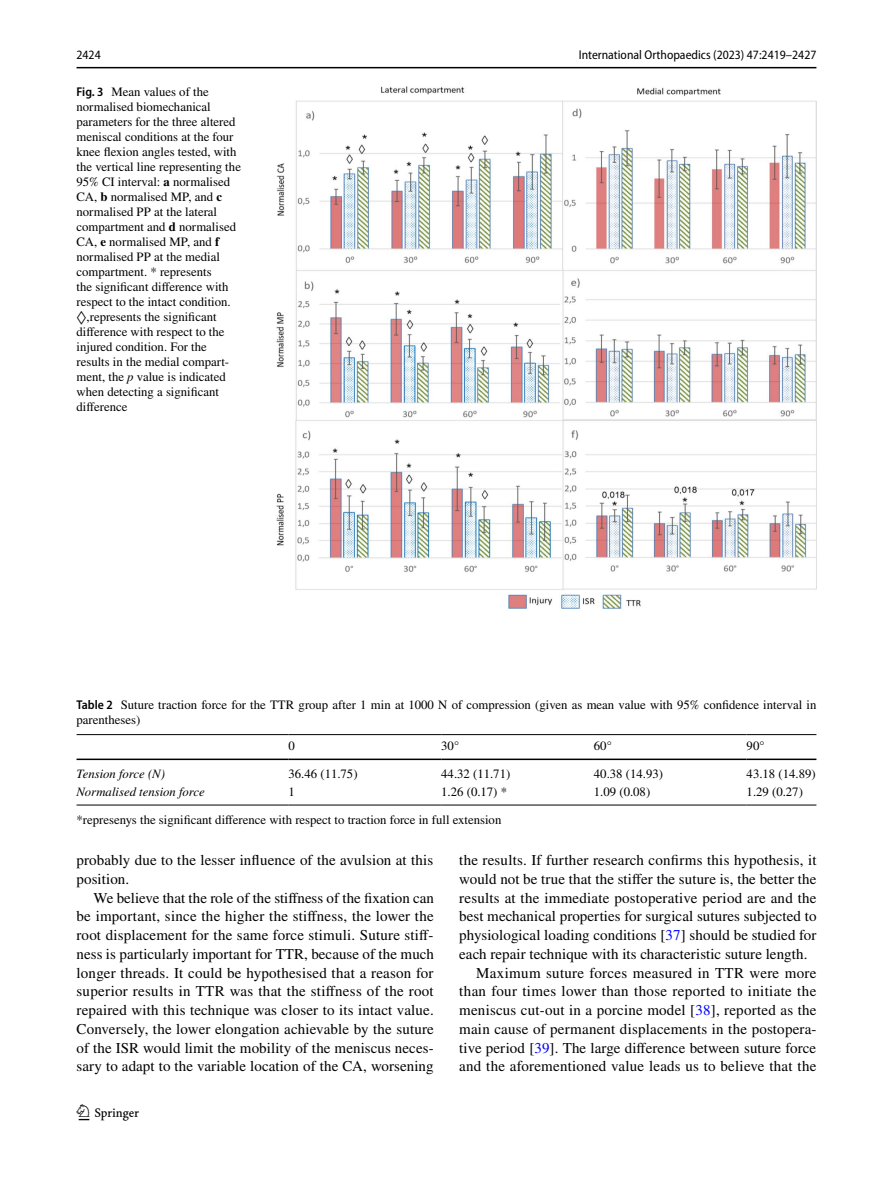
<style>
.page{position:relative;width:893px;height:1187px;background:#fff}
.page>*{position:absolute;margin:0;border:0;box-sizing:border-box;transform-origin:0 0}
.t1{font:22.5px "Springnew Regular 2";color:#000}
.t2{font:15px/18.8px "STIX";letter-spacing:.01em;color:#000}
.t3{font:12.75px/15px "STIX";color:#000}
.t4{font:semi-condensed 12.75px "Myriad Pro";color:#000}
.t5{font:italic 12.75px "STIX";color:#000}
.s1{font-family:"Myriad Pro";font-weight:600;font-stretch:semi-condensed}
.s2{font-weight:700}
.s3{font-style:italic}
.s4{color:#00f}
</style>
<div class="page">
<hr style="left:77px;top:67px;width:739px;height:1px;background:#000">
<img style="left:276px;top:87px;width:540px;height:521px">
<hr style="left:77px;top:734px;width:212px;height:1px;background:#000">
<hr style="left:77px;top:758px;width:212px;height:2px;background:#000">
<hr style="left:289px;top:734px;width:152px;height:1px;background:#000">
<hr style="left:289px;top:758px;width:152px;height:2px;background:#000">
<hr style="left:441px;top:734px;width:153px;height:1px;background:#000">
<hr style="left:441px;top:758px;width:153px;height:2px;background:#000">
<hr style="left:594px;top:734px;width:153px;height:1px;background:#000">
<hr style="left:594px;top:758px;width:153px;height:2px;background:#000">
<hr style="left:747px;top:734px;width:69px;height:1px;background:#000">
<hr style="left:747px;top:758px;width:69px;height:2px;background:#000">
<hr style="left:77px;top:804px;width:212px;height:1px;background:#000">
<hr style="left:289px;top:804px;width:152px;height:1px;background:#000">
<hr style="left:441px;top:804px;width:153px;height:1px;background:#000">
<hr style="left:594px;top:804px;width:153px;height:1px;background:#000">
<hr style="left:747px;top:804px;width:69px;height:1px;background:#000">
<p class="t4" style="left:77px;top:48px;width:26px">2424</p>
<p class="t4" style="left:579px;top:48px;width:239px">International Orthopaedics (2023) 47:2419–2427</p>
<p class="t3" style="left:77px;top:85px;width:166px"><span class="s1">Fig. 3</span> Mean values of the normalised biomechanical parameters for the three altered meniscal conditions at the four knee flexion angles tested, with the vertical line representing the<br>95% CI interval: <span class="s2">a</span> normalised<br>CA, <span class="s2">b</span> normalised MP, and <span class="s2">c </span>normalised PP at the lateral compartment and <span class="s2">d</span> normalised<br>CA, <span class="s2">e</span> normalised MP, and <span class="s2">f </span>normalised PP at the medial compartment. * represents<br>the significant difference with respect to the intact condition. ◊,represents the significant difference with respect to the injured condition. For the results in the medial compart&shy;ment, the <span class="s3">p</span> value is indicated when detecting a significant difference</p>
<p class="t3" style="left:77px;top:698px;width:741px"><span class="s1">Table 2</span> Suture traction force for the TTR group after 1 min at 1000 N of compression (given as mean value with 95% confidence interval in parentheses)</p>
<p class="t3" style="left:289px;top:738px;width:8px">0</p>
<p class="t3" style="left:441px;top:738px;width:19px">30°</p>
<p class="t3" style="left:594px;top:738px;width:19px">60°</p>
<p class="t3" style="left:747px;top:738px;width:19px">90°</p>
<p class="t5" style="left:77px;top:764px;width:90px">Tension force (N)</p>
<p class="t3" style="left:289px;top:766px;width:71px">36.46 (11.75)</p>
<p class="t3" style="left:441px;top:766px;width:71px">44.32 (11.71)</p>
<p class="t3" style="left:594px;top:766px;width:71px">40.38 (14.93)</p>
<p class="t3" style="left:747px;top:766px;width:71px">43.18 (14.89)</p>
<p class="t5" style="left:77px;top:783px;width:130px">Normalised tension force</p>
<p class="t3" style="left:289px;top:785px;width:8px">1</p>
<p class="t3" style="left:441px;top:785px;width:67px">1.26 (0.17) *</p>
<p class="t3" style="left:594px;top:785px;width:58px">1.09 (0.08)</p>
<p class="t3" style="left:747px;top:785px;width:58px">1.29 (0.27)</p>
<p class="t3" style="left:77px;top:813px;width:426px">*represenys the significant difference with respect to traction force in full extension</p>
<p class="t2" style="left:77px;top:851px;width:358px">probably due to the lesser influence of the avulsion at this position.</p>
<p class="t2" style="left:77px;top:889px;width:359px;text-align:justify;text-indent:17px">We believe that the role of the stiffness of the fixation can be important, since the higher the stiffness, the lower the root displacement for the same force stimuli. Suture stiff&shy;ness is particularly important for TTR, because of the much longer threads. It could be hypothesised that a reason for superior results in TTR was that the stiffness of the root repaired with this technique was closer to its intact value.<br>Conversely, the lower elongation achievable by the suture of the ISR would limit the mobility of the meniscus neces&shy;sary to adapt to the variable location of the CA, worsening</p>
<h1 class="t1" style="left:79px;top:1104px;width:62px">1 3</h1>
<p class="t2" style="left:459px;top:851px;width:359px">the results. If further research confirms this hypothesis, it</p>
<p class="t2" style="left:459px;top:870px;width:359px">would not be true that the stiffer the suture is, the better the</p>
<p class="t2" style="left:459px;top:889px;width:359px">results at the immediate postoperative period are and the</p>
<p class="t2" style="left:459px;top:907px;width:359px">best mechanical properties for surgical sutures subjected to</p>
<p class="t2" style="left:459px;top:926px;width:359px">physiological loading conditions [<span class="s4">37</span>] should be studied for</p>
<p class="t2" style="left:459px;top:945px;width:350px">each repair technique with its characteristic suture length.</p>
<p class="t2" style="left:476px;top:964px;width:342px">Maximum suture forces measured in TTR were more</p>
<p class="t2" style="left:459px;top:982px;width:359px">than four times lower than those reported to initiate the</p>
<p class="t2" style="left:459px;top:1001px;width:359px">meniscus cut-out in a porcine model [<span class="s4">38</span>], reported as the</p>
<p class="t2" style="left:459px;top:1020px;width:359px">main cause of permanent displacements in the postopera-</p>
<p class="t2" style="left:459px;top:1039px;width:358px">tive period [<span class="s4">39</span>]. The large difference between suture force</p>
<p class="t2" style="left:459px;top:1057px;width:359px">and the aforementioned value leads us to believe that the</p>
</div>
